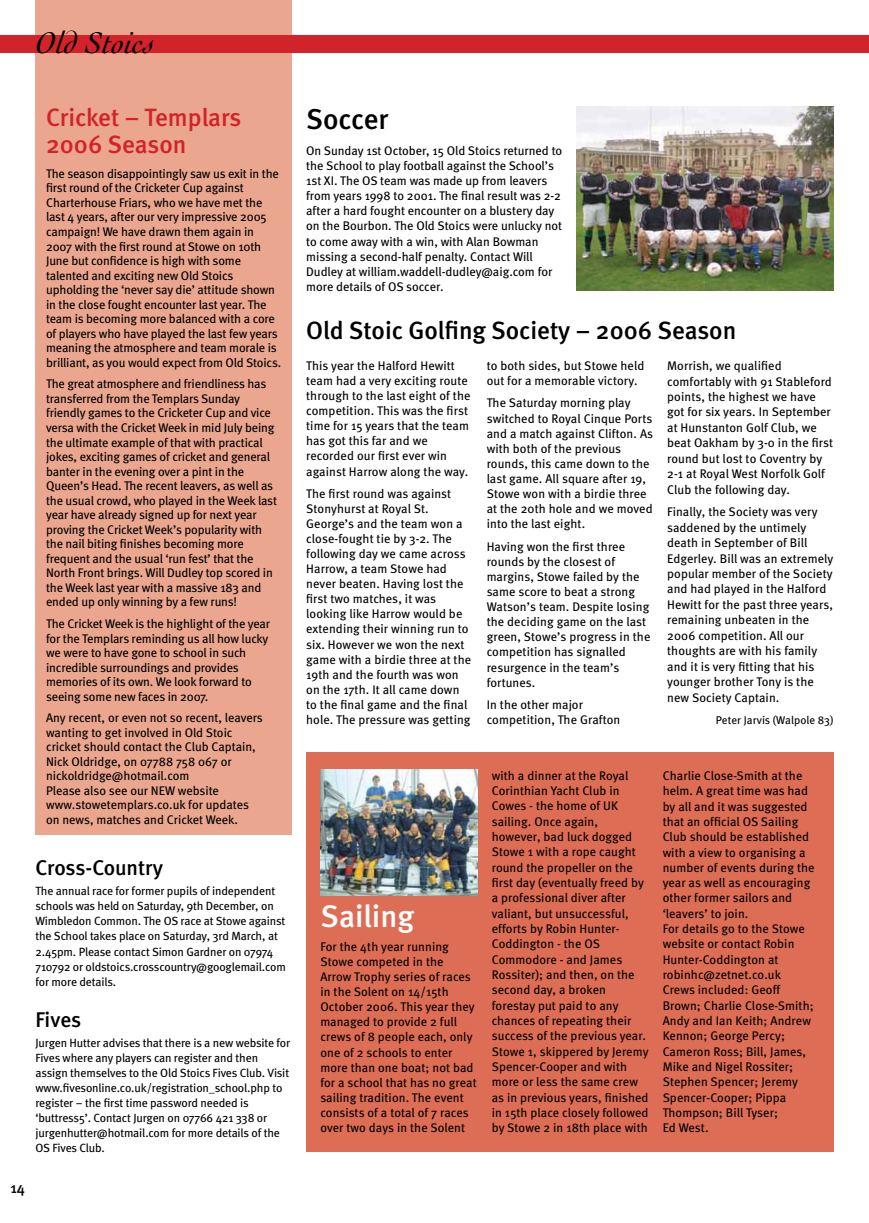
<style>
.page{position:relative;width:869px;height:1223px;background:#fff}
.page>*{position:absolute;margin:0;border:0;box-sizing:border-box;transform-origin:0 0}
.t1{font:italic 31.25px "Cochin";letter-spacing:.01em;color:#000}
.t2{font:500 31.25px "Meta";color:#fff}
.t3{font:500 28.75px "Meta";color:#000}
.t4{font:500 25px "Meta";color:#000}
.t5{font:500 25px/27.5px "Meta";color:#d2232a}
.t6{font:500 21.25px "Meta";letter-spacing:-.005em;color:#000}
.t7{font:500 15px "Meta";color:#000}
.t8{font:12.5px/15.4px "Meta";color:#000}
.t9{font:11.88px/15px "Meta";letter-spacing:-.01em;color:#000}
.t10{font:11.25px "Meta";letter-spacing:.005em;color:#000}
</style>
<div class="page">
<div style="left:35px;top:0;width:257px;height:834px;background:#eaa68f"></div>
<div style="left:306px;top:752px;width:527px;height:400px;background:#dd6d54"></div>
<img style="left:320px;top:770px;width:157px;height:125px">
<img style="left:576px;top:106px;width:257px;height:185px">
<div style="left:0;top:35px;width:868px;height:18px;background:#d2232a"></div>
<h1 class="t1" style="left:35px;top:25px;width:121px">Old Stoics</h1>
<h3 class="t5" style="left:46px;top:103px;width:197px">Cricket – Templars<br>2006 Season</h3>
<p class="t8" style="left:46px;top:166px;width:237px;line-height:14.5px">The season disappointingly saw us exit in the first round of the Cricketer Cup against Charterhouse Friars, who we have met the last 4 years, after our very impressive 2005 campaign! We have drawn them again in 2007 with the first round at Stowe on 10th June but confidence is high with some talented and exciting new Old Stoics upholding the ‘never say die’ attitude shown in the close fought encounter last year. The team is becoming more balanced with a core of players who have played the last few years meaning the atmosphere and team morale is brilliant, as you would expect from Old Stoics.</p>
<p class="t8" style="left:46px;top:376px;width:232px;line-height:14.5px">The great atmosphere and friendliness has transferred from the Templars Sunday friendly games to the Cricketer Cup and vice versa with the Cricket Week in mid July being the ultimate example of that with practical jokes, exciting games of cricket and general banter in the evening over a pint in the Queen’s Head. The recent leavers, as well as the usual crowd, who played in the Week last year have already signed up for next year proving the Cricket Week’s popularity with the nail biting finishes becoming more frequent and the usual ‘run fest’ that the North Front brings. Will Dudley top scored in the Week last year with a massive 183 and ended up only winning by a few runs!</p>
<p class="t8" style="left:46px;top:616px;width:225px;line-height:14.5px">The Cricket Week is the highlight of the year for the Templars reminding us all how lucky we were to have gone to school in such incredible surroundings and provides memories of its own. We look forward to seeing some new faces in 2007.</p>
<p class="t8" style="left:46px;top:710px;width:218px;line-height:14.5px">Any recent, or even not so recent, leavers wanting to get involved in Old Stoic cricket should contact the Club Captain, Nick Oldridge, on 07788 758 067 or nickoldridge@hotmail.com<br>Please also see our NEW website www.stowetemplars.co.uk for updates on news, matches and Cricket Week.</p>
<h3 class="t6" style="left:35px;top:855px;width:129px">Cross-Country</h3>
<p class="t9" style="left:35px;top:883px;width:252px">The annual race for former pupils of independent schools was held on Saturday, 9th December, on Wimbledon Common. The OS race at Stowe against the School takes place on Saturday, 3rd March, at 2.45pm. Please contact Simon Gardner on 07974<br>710792 or oldstoics.crosscountry@googlemail.com for more details.</p>
<h3 class="t6" style="left:35px;top:1007px;width:47px">Fives</h3>
<p class="t9" style="left:35px;top:1035px;width:256px">Jurgen Hutter advises that there is a new website for Fives where any players can register and then assign themselves to the Old Stoics Fives Club. Visit www.fivesonline.co.uk/registration_school.php to register – the first time password needed is ‘buttress5’. Contact Jurgen on 07766 421 338 or jurgenhutter@hotmail.com for more details of the OS Fives Club.</p>
<p class="t7" style="left:10px;top:1179px;width:16px">14</p>
<h2 class="t3" style="left:306px;top:102px;width:83px">Soccer</h2>
<p class="t8" style="left:306px;top:143px;width:257px;line-height:15px">On Sunday 1st October, 15 Old Stoics returned to the School to play football against the School’s 1st XI. The OS team was made up from leavers from years 1998 to 2001. The final result was 2-2 after a hard fought encounter on a blustery day on the Bourbon. The Old Stoics were unlucky not to come away with a win, with Alan Bowman missing a second-half penalty. Contact Will Dudley at william.waddell-dudley@aig.com for more details of OS soccer.</p>
<h3 class="t4" style="left:306px;top:315px;width:431px">Old Stoic Golfing Society – 2006 Season</h3>
<p class="t8" style="left:306px;top:358px;width:166px">This year the Halford Hewitt team had a very exciting route through to the last eight of the competition. This was the first time for 15 years that the team has got this far and we recorded our first ever win against Harrow along the way.</p>
<p class="t8" style="left:306px;top:485px;width:166px">The first round was against<br>Stonyhurst at Royal St.<br>George’s and the team won a close-fought tie by 3-2. The following day we came across<br>Harrow, a team Stowe had never beaten. Having lost the first two matches, it was looking like Harrow would be extending their winning run to six. However we won the next game with a birdie three at the<br>19th and the fourth was won on the 17th. It all came down to the final game and the final hole. The pressure was getting</p>
<p class="t8" style="left:486px;top:358px;width:159px">to both sides, but Stowe held out for a memorable victory.</p>
<p class="t8" style="left:486px;top:395px;width:168px">The Saturday morning play switched to Royal Cinque Ports and a match against Clifton. As with both of the previous rounds, this came down to the last game. All square after 19,<br>Stowe won with a birdie three at the 20th hole and we moved into the last eight.</p>
<p class="t8" style="left:486px;top:538px;width:165px">Having won the first three rounds by the closest of margins, Stowe failed by the same score to beat a strong<br>Watson’s team. Despite losing the deciding game on the last green, Stowe’s progress in the competition has signalled resurgence in the team’s fortunes.</p>
<p class="t8" style="left:486px;top:697px;width:135px">In the other major competition, The Grafton</p>
<p class="t8" style="left:667px;top:358px;width:167px">Morrish, we qualified comfortably with 91 Stableford points, the highest we have got for six years. In September at Hunstanton Golf Club, we beat Oakham by 3-0 in the first round but lost to Coventry by<br>2-1 at Royal West Norfolk Golf<br>Club the following day.</p>
<p class="t8" style="left:667px;top:504px;width:168px">Finally, the Society was very saddened by the untimely death in September of Bill<br>Edgerley. Bill was an extremely popular member of the Society and had played in the Halford<br>Hewitt for the past three years, remaining unbeaten in the<br>2006 competition. All our thoughts are with his family and it is very fitting that his younger brother Tony is the new Society Captain.</p>
<p class="t10" style="left:715px;top:713px;width:119px">Peter Jarvis (Walpole 83)</p>
<h1 class="t2" style="left:320px;top:898px;width:95px">Sailing</h1>
<p class="t8" style="left:320px;top:938px;width:158px">For the 4th year running<br>Stowe competed in the<br>Arrow Trophy series of races in the Solent on 14/15th<br>October 2006. This year they managed to provide 2 full crews of 8 people each, only one of 2 schools to enter more than one boat; not bad for a school that has no great sailing tradition. The event consists of a total of 7 races over two days in the Solent</p>
<p class="t8" style="left:491px;top:767px;width:158px">with a dinner at the Royal<br>Corinthian Yacht Club in<br>Cowes - the home of UK sailing. Once again, however, bad luck dogged<br>Stowe 1 with a rope caught round the propeller on the first day (eventually freed by a professional diver after valiant, but unsuccessful, efforts by Robin Hunter-<br>Coddington - the OS<br>Commodore - and James<br>Rossiter); and then, on the second day, a broken forestay put paid to any chances of repeating their success of the previous year.<br>Stowe 1, skippered by Jeremy<br>Spencer-Cooper and with more or less the same crew as in previous years, finished in 15th place closely followed by Stowe 2 in 18th place with</p>
<p class="t8" style="left:662px;top:767px;width:153px">Charlie Close-Smith at the helm. A great time was had by all and it was suggested that an official OS Sailing<br>Club should be established with a view to organising a number of events during the year as well as encouraging other former sailors and ‘leavers’ to join.<br>For details go to the Stowe website or contact Robin<br>Hunter-Coddington at robinhc@zetnet.co.uk<br>Crews included: Geoff<br>Brown; Charlie Close-Smith;<br>Andy and Ian Keith; Andrew<br>Kennon; George Percy;<br>Cameron Ross; Bill, James,<br>Mike and Nigel Rossiter;<br>Stephen Spencer; Jeremy<br>Spencer-Cooper; Pippa<br>Thompson; Bill Tyser;<br>Ed West.</p>
</div>
